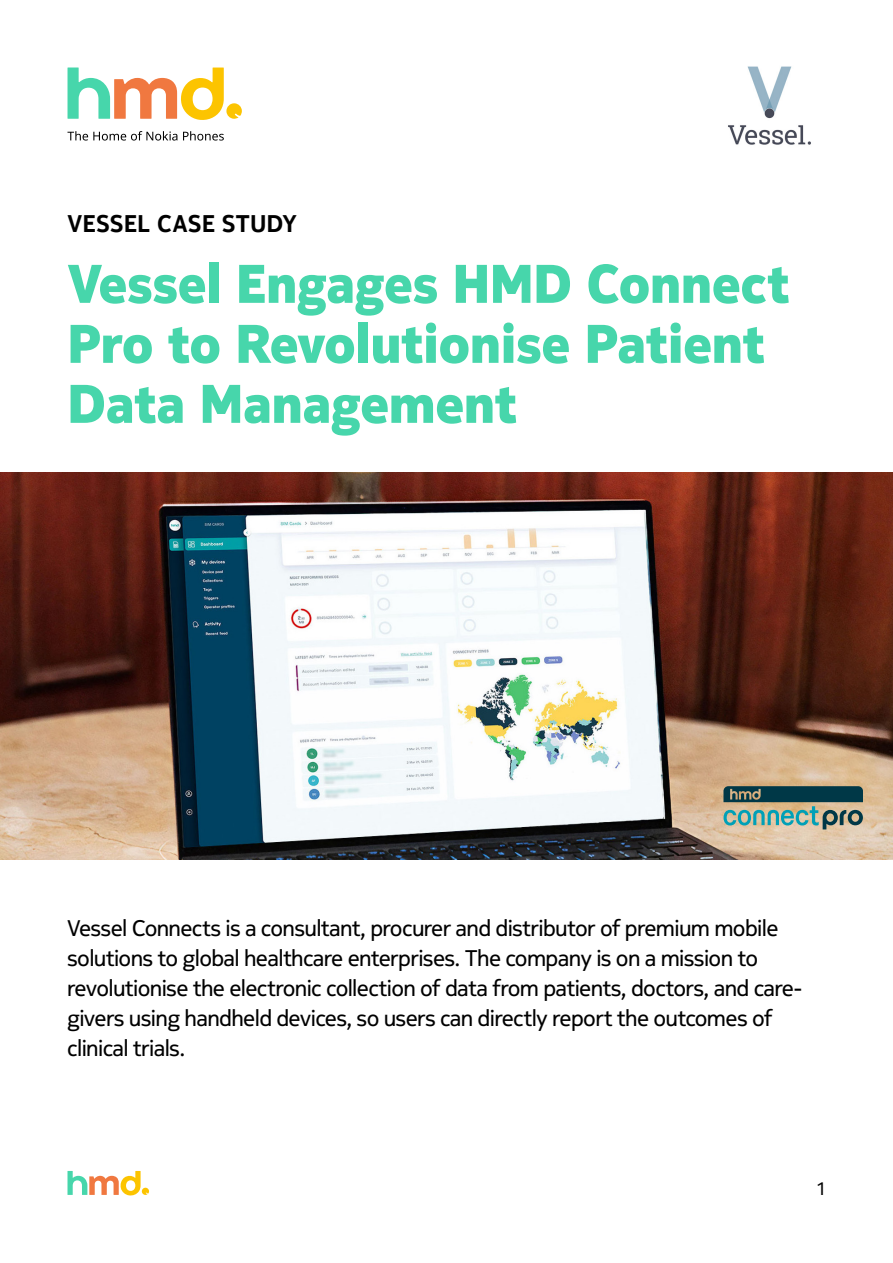
<style>
.page{position:relative;width:893px;height:1263px;background:#fff}
.page>*{position:absolute;margin:0;border:0;box-sizing:border-box;transform-origin:0 0}
.t1{font:800 54px/60px "Nokia Pure Headline AS";color:#47d6ab}
.t2{font:700 24px "Nokia Pure Headline AS";letter-spacing:.025em;color:#000}
.t3{font:22.5px/30px "Nokia Pure Headline AS";color:#000}
.t4{font:18px "Nokia Pure Headline";color:#000}
</style>
<div class="page">
<svg style="left:68px;top:68px;width:174px;height:52px"></svg>
<svg style="left:68px;top:131px;width:109px;height:10px"></svg>
<svg style="left:183px;top:131px;width:41px;height:10px"></svg>
<svg style="left:68px;top:1171px;width:81px;height:24px"></svg>
<img style="left:728px;top:66px;width:83px;height:79px">
<img style="left:0;top:472px;width:893px;height:387px">
<svg style="left:723px;top:786px;width:140px;height:43px;background:#6b857b"></svg>
<p class="t2" style="left:68px;top:210px;width:231px">VESSEL CASE STUDY</p>
<h1 class="t1" style="left:68px;top:254px;width:723px">Vessel Engages HMD Connect<br>Pro to Revolutionise Patient<br>Data Management</h1>
<p class="t3" style="left:68px;top:913px;width:736px">Vessel Connects is a consultant, procurer and distributor of premium mobile solutions to global healthcare enterprises. The company is on a mission to revolutionise the electronic collection of data from patients, doctors, and care&shy;givers using handheld devices, so users can directly report the outcomes of clinical trials.</p>
<p class="t4" style="left:817px;top:1178px;width:9px">1</p>
</div>
